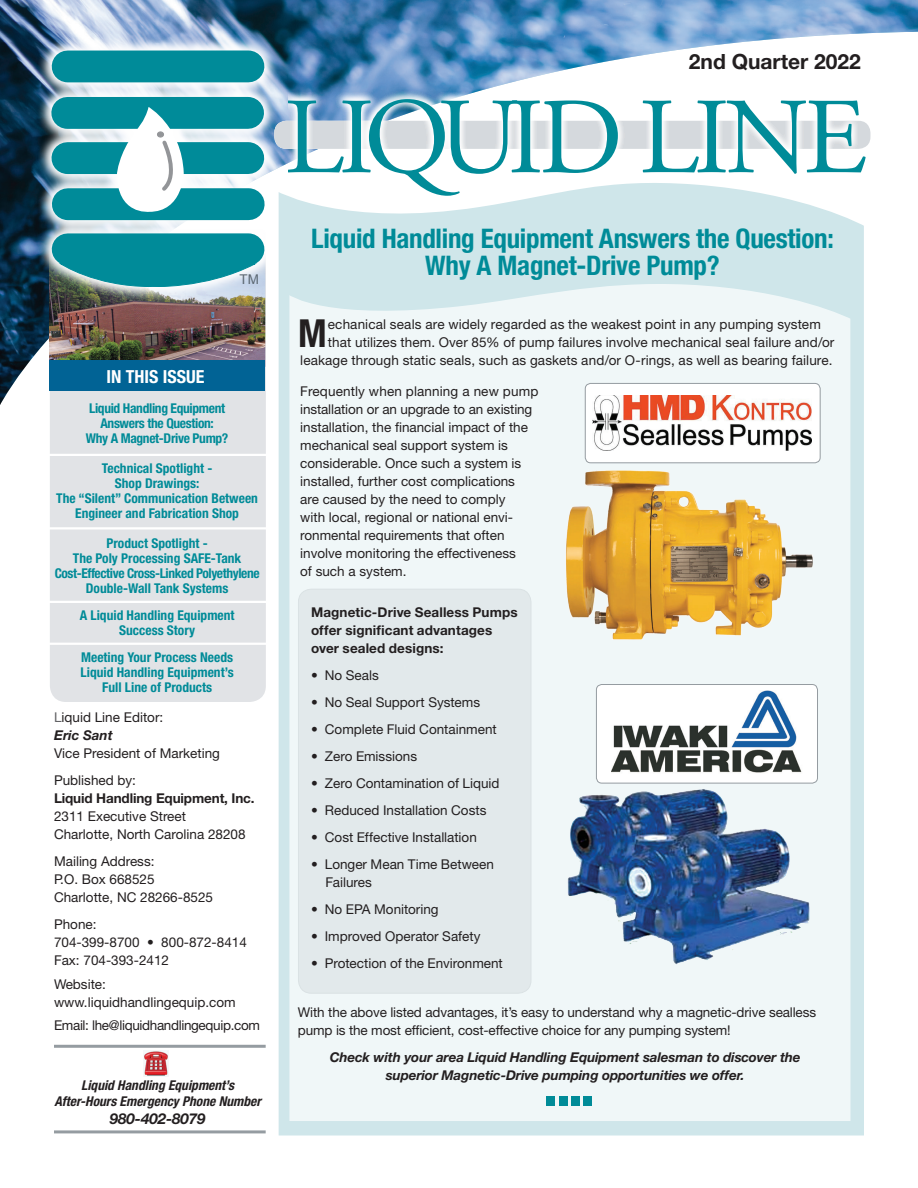
<style>
.page{position:relative;width:918px;height:1188px;background:#fff}
.page>*{position:absolute;margin:0;border:0;box-sizing:border-box;transform-origin:0 0}
.Bodycopy{font:700 condensed 38.7px "Helvetica Neue LT Std";color:#231f20}
.Parahead{font:700 condensed 27px "Helvetica Neue LT Std";letter-spacing:-.01em;color:#008b98}
.t1{font:700 21px "Helvetica Neue LT Std";color:#231f20}
.t2{font:700 condensed 18px "Helvetica Neue LT Std";color:#fff}
.Bodycopy-2{font:italic 700 15px "Helvetica Neue LT Std";color:#231f20}
.Bodycopy-3{font:13.5px/18px "Helvetica Neue LT Std";color:#231f20}
.t3{font:700 condensed 13.5px/15px "Helvetica Neue LT Std";color:#008b98;text-align:center}
.Bodycopy-4{font:italic 700 13.5px/18px "Helvetica Neue LT Std";letter-spacing:-.01em;color:#231f20;text-align:center}
.Bodycopy-5{font:700 13.5px/18px "Helvetica Neue LT Std";letter-spacing:.005em;color:#231f20}
.t4{font:700 condensed 13.5px "Helvetica Neue LT Std";letter-spacing:-.025em;color:#008b98}
.t5{font:700 condensed 13.5px/15px "Helvetica Neue LT Std";letter-spacing:-.03em;color:#008b98;text-align:center}
.Bodycopy-6{font:italic 700 condensed 13.5px "Helvetica Neue LT Std";color:#231f20}
.Bodycopy-7{font:13.5px "Helvetica Neue LT Std";letter-spacing:-.025em;color:#231f20}
.t6{font:13.5px "Arial";color:#5b6670}
.s1{color:#636366}
</style>
<div class="page">
<img style="left:144px;top:1050px;width:25px;height:26px">
<div style="left:50px;top:241px;width:216px;height:461px;background:#e1e3e6;border-radius:16px"></div>
<div style="left:279px;top:406px;width:585px;height:730px;background:#cfe6ea"></div>
<div style="left:289px;top:406px;width:561px;height:715px;background:#f0f7f8"></div>
<img style="left:0;top:0;width:918px;height:405px">
<img style="left:49px;top:301px;width:216px;height:60px">
<div style="left:49px;top:361px;width:216px;height:30px;background:#016395"></div>
<img style="left:37px;top:36px;width:242px;height:265px">
<div style="left:68px;top:233px;width:181px;height:32px;background:#008b99"></div>
<div style="left:67px;top:142px;width:181px;height:32px;background:#008b99"></div>
<div style="left:68px;top:188px;width:181px;height:32px;background:#008b99"></div>
<div style="left:67px;top:97px;width:181px;height:32px;background:#008b99"></div>
<div style="left:68px;top:50px;width:180px;height:32px;background:#008b99"></div>
<svg style="left:117px;top:107px;width:67px;height:105px"></svg>
<svg style="left:60px;top:263px;width:196px;height:24px"></svg>
<img style="left:288px;top:82px;width:590px;height:130px">
<svg style="left:288px;top:99px;width:578px;height:97px"></svg>
<hr style="left:48px;top:454px;width:222px;height:2px;background:#fff">
<hr style="left:46px;top:601px;width:222px;height:2px;background:#fff">
<hr style="left:46px;top:643px;width:222px;height:2px;background:#fff">
<div style="left:546px;top:1096px;width:9px;height:10px;background:#008b98"></div>
<div style="left:559px;top:1096px;width:8px;height:10px;background:#008b98"></div>
<div style="left:571px;top:1096px;width:9px;height:10px;background:#008b98"></div>
<div style="left:583px;top:1096px;width:9px;height:10px;background:#008b98"></div>
<hr style="left:54px;top:1045px;width:212px;height:3px;background:#959ca1">
<hr style="left:54px;top:1130px;width:212px;height:3px;background:#959ca1">
<hr style="left:45px;top:527px;width:223px;height:3px;background:#fff">
<div style="left:298px;top:589px;width:233px;height:404px;background:#e2e9eb;border-radius:13px"></div>
<div style="left:298px;top:589px;width:233px;height:405px;border:1px solid #5b6670;border-radius:13px"></div>
<div style="left:596px;top:685px;width:222px;height:98px;background:#fff;border-radius:5px"></div>
<img style="left:612px;top:690px;width:190px;height:83px">
<div style="left:596px;top:684px;width:222px;height:99px;border:1px solid #959ca1;border-radius:5px"></div>
<img style="left:564px;top:780px;width:248px;height:189px">
<img style="left:565px;top:470px;width:249px;height:170px">
<div style="left:585px;top:383px;width:235px;height:80px;background:#fff;border-radius:5px"></div>
<div style="left:585px;top:383px;width:235px;height:80px;border:1px solid #959ca1;border-radius:5px"></div>
<svg style="left:548px;top:395px;width:276px;height:56px;fill:#f0f7f8"></svg>
<img style="left:592px;top:395px;width:219px;height:55px">
<p class="t1" style="left:689px;top:49px;width:173px">2nd Quarter 2022</p>
<p class="t2" style="left:107px;top:366px;width:99px">IN THIS ISSUE</p>
<p class="t6" style="left:240px;top:271px;width:21px">TM</p>
<p class="t4" style="left:89px;top:400px;width:138px">Liquid Handling Equipment</p>
<p class="t4" style="left:100px;top:415px;width:115px">Answers the Question:</p>
<p class="t4" style="left:86px;top:430px;width:144px">Why A Magnet-Drive Pump?</p>
<p class="t3" style="left:102px;top:461px;width:112px">Technical Spotlight -</p>
<p class="t3" style="left:115px;top:476px;width:86px">Shop Drawings:</p>
<p class="t3" style="left:56px;top:491px;width:203px">The “Silent” Communication Between<br>Engineer and Fabrication Shop</p>
<p class="t3" style="left:106px;top:536px;width:103px">Product Spotlight -</p>
<p class="t3" style="left:73px;top:551px;width:170px">The Poly Processing SAFE-Tank</p>
<p class="t5" style="left:55px;top:566px;width:206px">Cost-Effective Cross-Linked Polyethylene<br>Double-Wall Tank Systems</p>
<p class="t3" style="left:80px;top:608px;width:156px">A Liquid Handling Equipment</p>
<p class="t3" style="left:119px;top:623px;width:77px">Success Story</p>
<p class="t3" style="left:81px;top:650px;width:154px">Meeting Your Process Needs</p>
<p class="t3" style="left:81px;top:665px;width:155px">Liquid Handling Equipment’s</p>
<p class="t3" style="left:102px;top:680px;width:111px">Full Line of Products</p>
<p class="Bodycopy-3" style="left:54px;top:708px;width:111px"><span class="s1">L</span>iquid Line Editor:</p>
<p class="Bodycopy-4" style="left:54px;top:726px;width:60px">Eric Sant</p>
<p class="Bodycopy-3" style="left:54px;top:744px;width:168px">Vice President of Marketing</p>
<p class="Bodycopy-3" style="left:54px;top:771px;width:84px">Published by:</p>
<p class="Bodycopy-5" style="left:54px;top:789px;width:202px">Liquid Handling Equipment, Inc.</p>
<p class="Bodycopy-3" style="left:54px;top:807px;width:134px">2311 Executive Street</p>
<p class="Bodycopy-3" style="left:54px;top:825px;width:193px">Charlotte, North Carolina 28208</p>
<p class="Bodycopy-3" style="left:54px;top:852px;width:102px">Mailing Address:</p>
<p class="Bodycopy-3" style="left:54px;top:870px;width:102px">P.O. Box 668525</p>
<p class="Bodycopy-3" style="left:54px;top:888px;width:161px">Charlotte, NC 28266-8525</p>
<p class="Bodycopy-3" style="left:54px;top:915px;width:44px">Phone:</p>
<p class="Bodycopy-3" style="left:54px;top:933px;width:194px">704-399-8700 • 800-872-8414</p>
<p class="Bodycopy-3" style="left:54px;top:951px;width:117px">Fax: 704-393-2412</p>
<p class="Bodycopy-3" style="left:54px;top:975px;width:53px">Website:</p>
<p class="Bodycopy-3" style="left:54px;top:993px;width:183px">www.liquidhandlingequip.com</p>
<p class="Bodycopy-7" style="left:54px;top:1017px;width:207px">Email: lhe@liquidhandlingequip.com</p>
<p class="Bodycopy-6" style="left:81px;top:1077px;width:155px">Liquid Handling Equipment’s</p>
<p class="Bodycopy-6" style="left:54px;top:1093px;width:208px">After-Hours Emergency Phone Number</p>
<p class="Bodycopy-2" style="left:110px;top:1110px;width:97px">980-402-8079</p>
<p class="Parahead" style="left:311px;top:222px;width:524px">Liquid Handling Equipment Answers the Question:</p>
<p class="Parahead" style="left:425px;top:249px;width:296px">Why A Magnet-Drive Pump?</p>
<p class="Bodycopy" style="left:298px;top:309px;width:30px">M</p>
<p class="Bodycopy-3" style="left:328px;top:315px;width:495px">echanical seals are widely regarded as the weakest point in any pumping system</p>
<p class="Bodycopy-3" style="left:328px;top:333px;width:508px">that utilizes them. Over 85% of pump failures involve mechanical seal failure and/or</p>
<p class="Bodycopy-3" style="left:300px;top:351px;width:534px">leakage through static seals, such as gaskets and/or O-rings, as well as bearing failure.</p>
<p class="Bodycopy-3" style="left:300px;top:382px;width:240px">Frequently when planning a new pump installation or an upgrade to an existing installation, the financial impact of the mechanical seal support system is considerable. Once such a system is installed, further cost complications<br>are caused by the need to comply<br>with local, regional or national envi&shy;ronmental requirements that often involve monitoring the effectiveness<br>of such a system.</p>
<p class="Bodycopy-5" style="left:311px;top:603px;width:208px">Magnetic-Drive Sealless Pumps</p>
<p class="Bodycopy-5" style="left:311px;top:621px;width:183px">offer significant advantages over sealed designs:</p>
<p class="Bodycopy-3" style="left:311px;top:666px;width:69px">• No Seals</p>
<p class="Bodycopy-3" style="left:311px;top:693px;width:171px">• No Seal Support Systems</p>
<p class="Bodycopy-3" style="left:311px;top:720px;width:187px">• Complete Fluid Containment</p>
<p class="Bodycopy-3" style="left:311px;top:747px;width:108px">• Zero Emissions</p>
<p class="Bodycopy-3" style="left:311px;top:774px;width:190px">• Zero Contamination of Liquid</p>
<p class="Bodycopy-3" style="left:311px;top:801px;width:177px">• Reduced Installation Costs</p>
<p class="Bodycopy-3" style="left:311px;top:828px;width:167px">• Cost Effective Installation</p>
<p class="Bodycopy-3" style="left:326px;top:855px;width:170px;text-indent:-14px">• Longer Mean Time Between<br>Failures</p>
<p class="Bodycopy-3" style="left:311px;top:900px;width:129px">• No EPA Monitoring</p>
<p class="Bodycopy-3" style="left:311px;top:927px;width:171px">• Improved Operator Safety</p>
<p class="Bodycopy-3" style="left:311px;top:954px;width:193px">• Protection of the Environment</p>
<p class="Bodycopy-3" style="left:298px;top:1003px;width:520px">With the above listed advantages, it’s easy to understand why a magnetic-drive sealless pump is the most efficient, cost-effective choice for any pumping system!</p>
<p class="Bodycopy-4" style="left:330px;top:1048px;width:473px">Check with your area Liquid Handling Equipment salesman to discover the superior Magnetic-Drive pumping opportunities we offer.</p>
</div>
